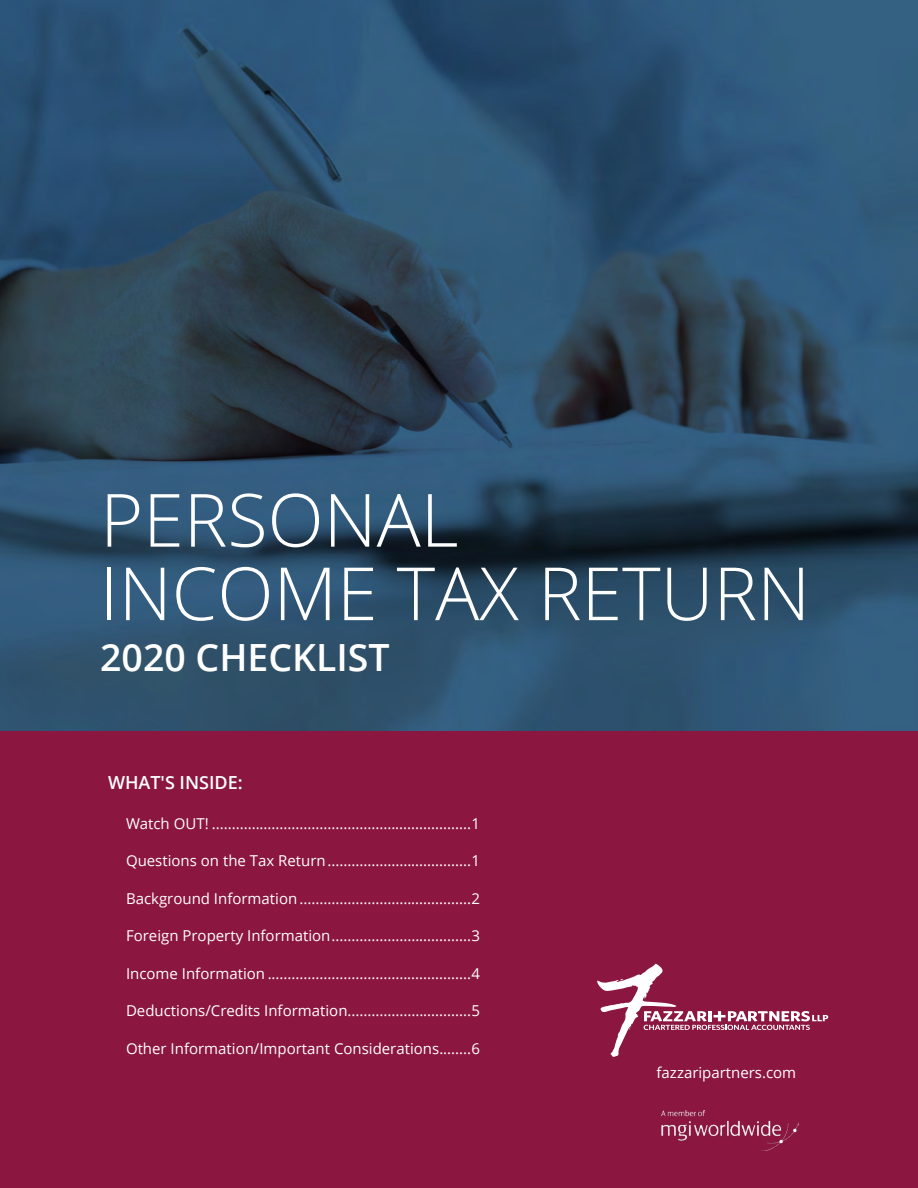
<style>
.page{position:relative;width:918px;height:1188px;background:#fff}
.page>*{position:absolute;margin:0;border:0;box-sizing:border-box;transform-origin:0 0}
.t1{font:300 73.5px/73.5px "Open Sans";color:#fff}
.t2{font:600 37.5px "Open Sans";color:#fff}
.t3{font:600 18px "Open Sans";color:#fff}
.t4{font:15px "Open Sans";color:#fff}
</style>
<div class="page">
<img style="left:0;top:0;width:918px;height:732px">
<div style="left:0;top:732px;width:918px;height:456px;background:#8b163f"></div>
<svg style="left:597px;top:964px;width:231px;height:93px"></svg>
<img style="left:661px;top:1111px;width:138px;height:40px">
<h1 class="t1" style="left:100px;top:481px;width:711px">PERSONAL<br>INCOME TAX RETURN</h1>
<h2 class="t2" style="left:100px;top:632px;width:291px">2020 CHECKLIST</h2>
<p class="t3" style="left:108px;top:770px;width:136px">WHAT'S INSIDE:</p>
<p class="t4" style="left:126px;top:813px;width:355px">Watch OUT! .................................................................1</p>
<p class="t4" style="left:126px;top:851px;width:355px">Questions on the Tax Return....................................1</p>
<p class="t4" style="left:126px;top:888px;width:356px">Background Information ...........................................2</p>
<p class="t4" style="left:126px;top:926px;width:355px">Foreign Property Information...................................3</p>
<p class="t4" style="left:126px;top:963px;width:355px">Income Information ...................................................4</p>
<p class="t4" style="left:126px;top:1001px;width:355px">Deductions/Credits Information...............................5</p>
<p class="t4" style="left:126px;top:1038px;width:355px">Other Information/Important Considerations........6</p>
<p class="t4" style="left:657px;top:1062px;width:141px">fazzaripartners.com</p>
</div>
